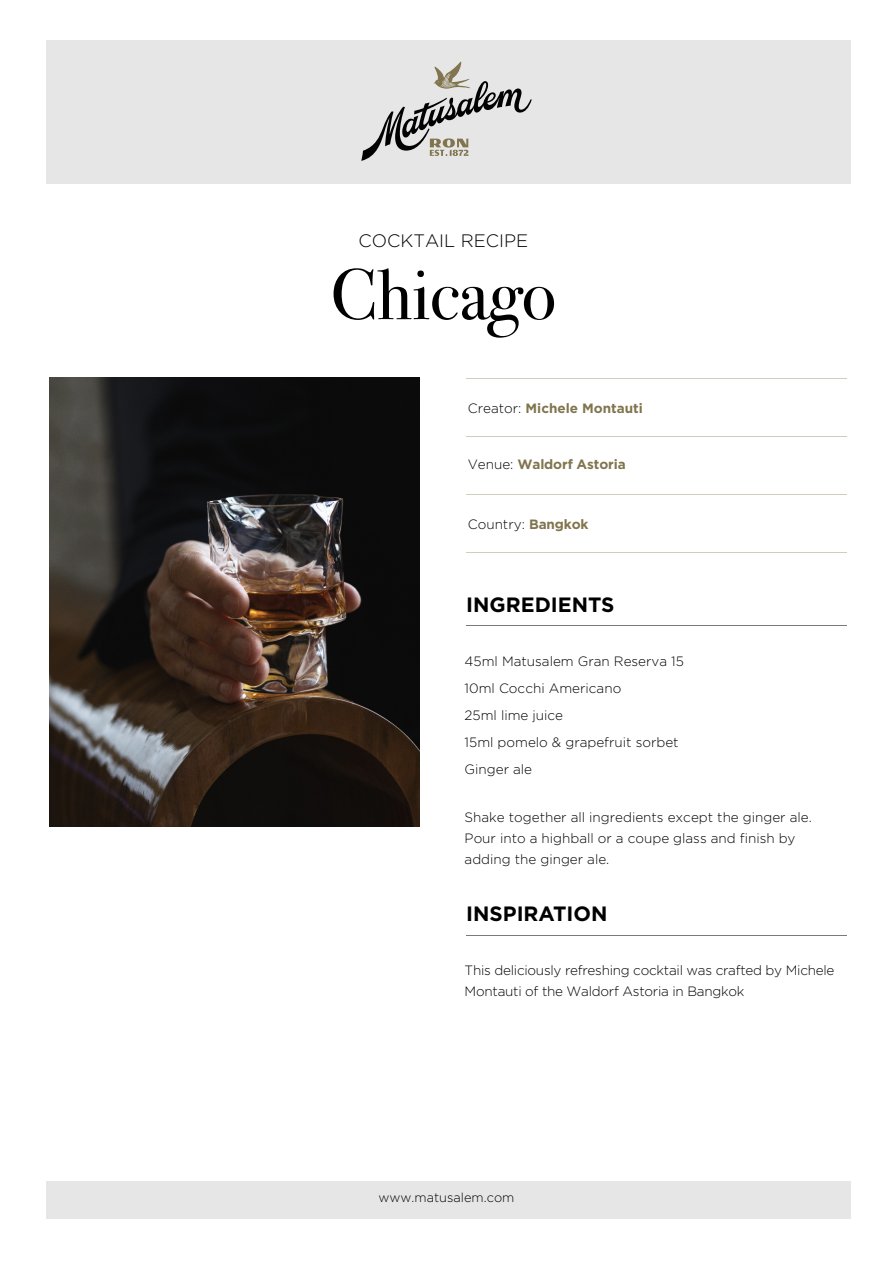
<style>
.page{position:relative;width:893px;height:1263px;background:#fff}
.page>*{position:absolute;margin:0;border:0;box-sizing:border-box;transform-origin:0 0}
.t1{font:72px "Bodoni Svty Two ITCTT";color:#000}
.t2{font:700 20.7px "Gotham";color:#000}
.t3{font:300 18px "Gotham HTF";color:#000}
.t4{font:300 13.5px/27px "Gotham HTF";color:#000}
.t5{font:300 13.5px/21px "Gotham HTF";letter-spacing:-.02em;color:#000}
.t6{font:700 13.5px "Gotham";color:#80754e}
.t7{font:300 12.75px "Gotham HTF";color:#000}
.s1{font-family:"Gotham HTF";font-weight:300;color:#000}
.s2{font-family:"Gotham";font-weight:700;color:#80754e}
</style>
<div class="page">
<img style="left:50px;top:378px;width:369px;height:449px">
<div style="left:46px;top:41px;width:805px;height:143px;background:#e6e6e6"></div>
<div style="left:46px;top:1181px;width:805px;height:37px;background:#e6e6e6"></div>
<hr style="left:466px;top:378px;width:380px;height:1px;background:#d1ccbc">
<hr style="left:466px;top:436px;width:380px;height:1px;background:#d1ccbc">
<hr style="left:466px;top:494px;width:380px;height:1px;background:#d1ccbc">
<hr style="left:466px;top:553px;width:380px;height:1px;background:#d1ccbc">
<hr style="left:466px;top:626px;width:380px;height:1px;background:#7a7a7a">
<hr style="left:466px;top:935px;width:380px;height:1px;background:#7a7a7a">
<svg style="left:361px;top:61px;width:170px;height:100px"></svg>
<h3 class="t3" style="left:358px;top:231px;width:171px">COCKTAIL RECIPE</h3>
<h1 class="t1" style="left:330px;top:236px;width:227px">Chicago</h1>
<p class="t6" style="left:468px;top:399px;width:177px"><span class="s1">Creator:</span> Michele Montauti</p>
<p class="t6" style="left:468px;top:456px;width:159px"><span class="s1">Venue:</span> Waldorf Astoria</p>
<p class="t4" style="left:468px;top:510px;width:122px">Country: <span class="s2">Bangkok</span></p>
<h2 class="t2" style="left:466px;top:591px;width:150px">INGREDIENTS</h2>
<p class="t4" style="left:464px;top:647px;width:221px">45ml Matusalem Gran Reserva 15<br>10ml Cocchi Americano<br>25ml lime juice<br>15ml pomelo &amp; grapefruit sorbet<br>Ginger ale</p>
<p class="t4" style="left:464px;top:806px;width:348px;line-height:21px">Shake together all ingredients except the ginger ale.<br>Pour into a highball or a coupe glass and finish by adding the ginger ale.</p>
<h2 class="t2" style="left:466px;top:900px;width:143px">INSPIRATION</h2>
<p class="t5" style="left:464px;top:960px;width:371px">This deliciously refreshing cocktail was crafted by Michele<br>Montauti of the Waldorf Astoria in Bangkok</p>
<p class="t7" style="left:378px;top:1191px;width:137px">www.matusalem.com</p>
</div>
